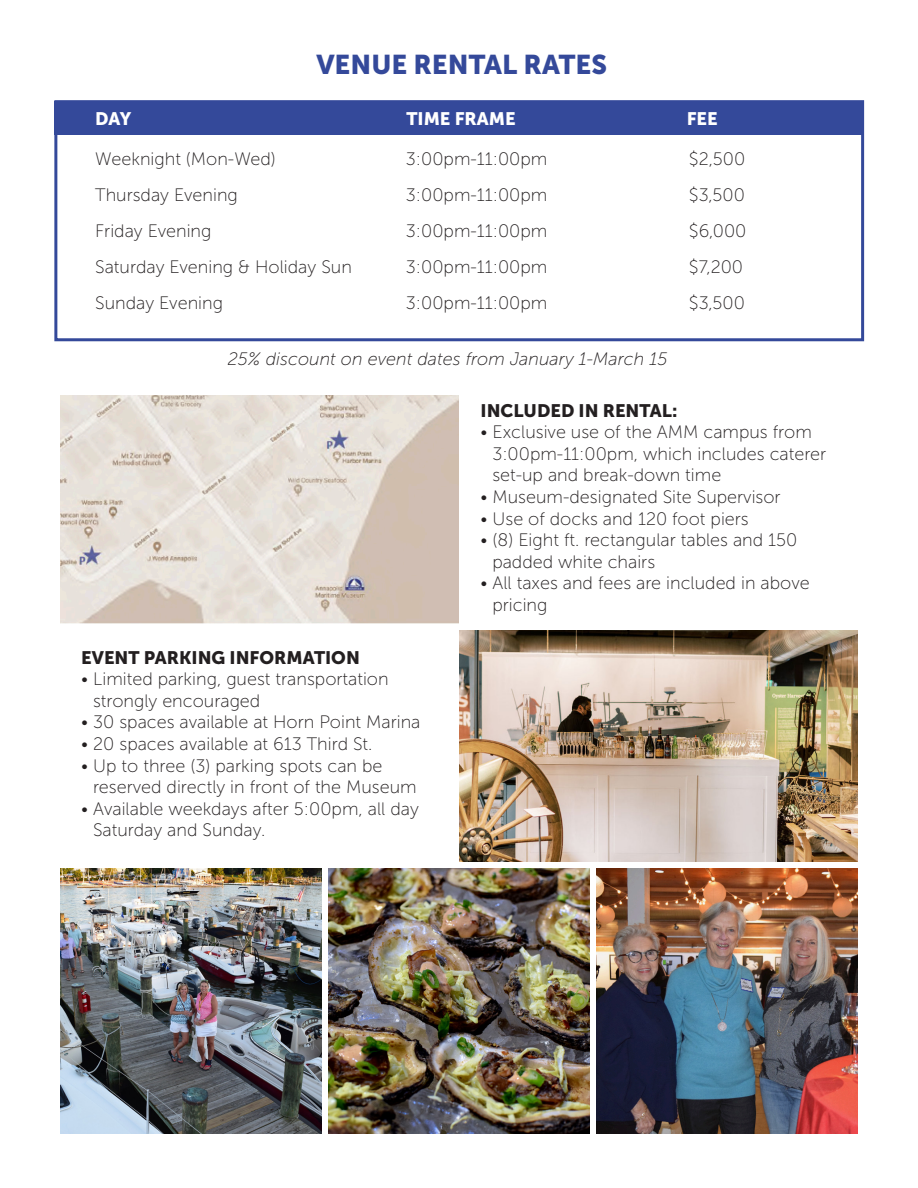
<style>
.page{position:relative;width:918px;height:1188px;background:#fff}
.page>*{position:absolute;margin:0;border:0;box-sizing:border-box;transform-origin:0 0}
.t1{font:27px "Museo Sans 900";color:#34499a}
.t2{font:18px "Museo Sans 100";color:#231f20}
.t3{font:italic 18px "Museo Sans 100";color:#231f20}
.t4{font:18px "Museo Sans 900";color:#231f20}
.t5{font:18px "Museo Sans 900";color:#fff}
</style>
<div class="page">
<div style="left:54px;top:100px;width:810px;height:241px;border:3px solid #34499a"></div>
<div style="left:54px;top:102px;width:810px;height:33px;background:#34499a"></div>
<img style="left:61px;top:395px;width:398px;height:229px">
<img style="left:459px;top:631px;width:398px;height:231px">
<img style="left:61px;top:868px;width:261px;height:266px">
<img style="left:328px;top:868px;width:262px;height:266px">
<img style="left:596px;top:868px;width:261px;height:266px">
<p class="t1" style="left:316px;top:49px;width:292px">VENUE RENTAL RATES</p>
<p class="t5" style="left:95px;top:108px;width:37px">DAY</p>
<p class="t5" style="left:406px;top:108px;width:111px">TIME FRAME</p>
<p class="t5" style="left:687px;top:108px;width:33px">FEE</p>
<p class="t2" style="left:95px;top:149px;width:182px">Weeknight (Mon-Wed)</p>
<p class="t2" style="left:95px;top:185px;width:144px">Thursday Evening</p>
<p class="t2" style="left:95px;top:221px;width:118px">Friday Evening</p>
<p class="t2" style="left:95px;top:257px;width:258px">Saturday Evening &amp; Holiday Sun</p>
<p class="t2" style="left:95px;top:293px;width:129px">Sunday Evening</p>
<p class="t2" style="left:689px;top:149px;width:58px">$2,500</p>
<p class="t2" style="left:689px;top:185px;width:58px">$3,500</p>
<p class="t2" style="left:689px;top:221px;width:59px">$6,000</p>
<p class="t2" style="left:689px;top:257px;width:56px">$7,200</p>
<p class="t2" style="left:689px;top:293px;width:58px">$3,500</p>
<p class="t2" style="left:406px;top:149px;width:143px">3:00pm-11:00pm</p>
<p class="t2" style="left:406px;top:185px;width:143px">3:00pm-11:00pm</p>
<p class="t2" style="left:406px;top:221px;width:143px">3:00pm-11:00pm</p>
<p class="t2" style="left:406px;top:257px;width:143px">3:00pm-11:00pm</p>
<p class="t2" style="left:406px;top:293px;width:143px">3:00pm-11:00pm</p>
<p class="t3" style="left:228px;top:349px;width:441px">25% discount on event dates from January 1-March 15</p>
<p class="t4" style="left:81px;top:647px;width:280px">EVENT PARKING INFORMATION</p>
<p class="t2" style="left:81px;top:669px;width:309px">• Limited parking, guest transportation</p>
<p class="t2" style="left:93px;top:691px;width:169px">strongly encouraged</p>
<p class="t2" style="left:81px;top:713px;width:341px">• 30 spaces available at Horn Point Marina</p>
<p class="t2" style="left:81px;top:734px;width:293px">• 20 spaces available at 613 Third St.</p>
<p class="t2" style="left:81px;top:756px;width:303px">• Up to three (3) parking spots can be</p>
<p class="t2" style="left:93px;top:777px;width:325px">reserved directly in front of the Museum</p>
<p class="t2" style="left:81px;top:799px;width:339px">• Available weekdays after 5:00pm, all day</p>
<p class="t2" style="left:93px;top:821px;width:174px">Saturday and Sunday.</p>
<p class="t4" style="left:481px;top:400px;width:198px">INCLUDED IN RENTAL:</p>
<p class="t2" style="left:481px;top:422px;width:333px">• Exclusive use of the AMM campus from</p>
<p class="t2" style="left:492px;top:444px;width:335px">3:00pm-11:00pm, which includes caterer</p>
<p class="t2" style="left:492px;top:466px;width:230px">set-up and break-down time</p>
<p class="t2" style="left:481px;top:487px;width:302px">• Museum-designated Site Supervisor</p>
<p class="t2" style="left:481px;top:509px;width:270px">• Use of docks and 120 foot piers</p>
<p class="t2" style="left:481px;top:530px;width:318px">• (8) Eight ft. rectangular tables and 150</p>
<p class="t2" style="left:492px;top:552px;width:164px">padded white chairs</p>
<p class="t2" style="left:481px;top:574px;width:331px">• All taxes and fees are included in above</p>
<p class="t2" style="left:492px;top:595px;width:57px">pricing</p>
</div>
